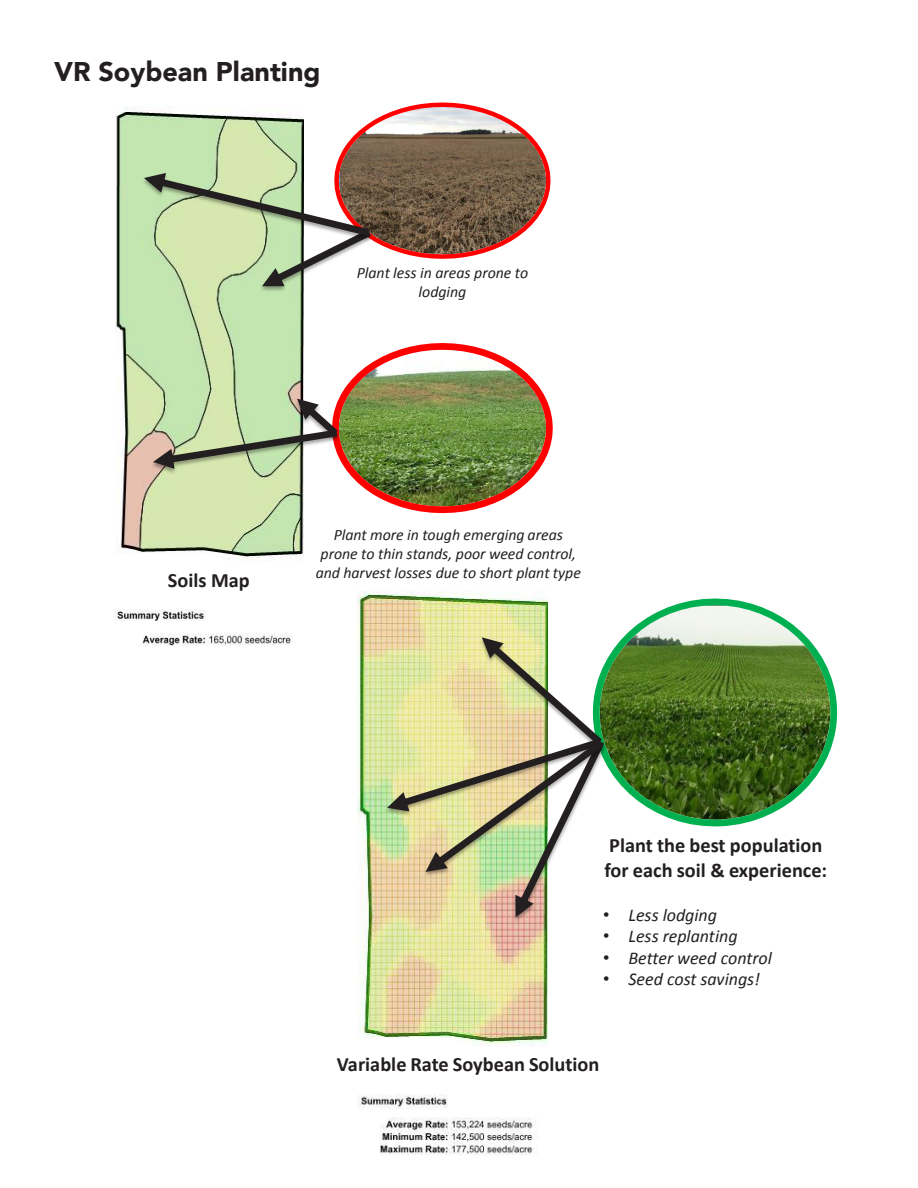
<style>
.page{position:relative;width:918px;height:1188px;background:#fff}
.page>*{position:absolute;margin:0;border:0;box-sizing:border-box;transform-origin:0 0}
.t1{font:900 27px "Avenir";color:#231f20}
.t2{font:700 20.4px/24.3px "Calibri";color:#231f20}
.t3{font:italic 18px "Calibri";color:#231f20}
.t4{font:italic 15.9px/18.9px "Calibri";color:#231f20;text-align:center}
.s1{font-family:"Arial";font-style:normal}
</style>
<div class="page">
<img style="left:115px;top:107px;width:189px;height:453px">
<img style="left:237px;top:286px;width:67px;height:28px">
<div style="left:119px;top:155px;width:25px;height:89px;background:#c3e6b0"></div>
<svg style="left:144px;top:102px;width:407px;height:184px"></svg>
<img style="left:128px;top:427px;width:25px;height:63px">
<img style="left:153px;top:339px;width:400px;height:178px">
<img style="left:115px;top:610px;width:177px;height:36px">
<img style="left:357px;top:592px;width:190px;height:453px">
<img style="left:357px;top:1094px;width:182px;height:61px">
<svg style="left:607px;top:598px;width:231px;height:229px"></svg>
<img style="left:456px;top:615px;width:151px;height:123px">
<img style="left:362px;top:737px;width:244px;height:99px">
<img style="left:490px;top:738px;width:119px;height:208px">
<img style="left:387px;top:637px;width:217px;height:280px">
<p class="t1" style="left:54px;top:48px;width:268px">VR Soybean Planting</p>
<p class="t4" style="left:357px;top:263px;width:173px">Plant less in areas prone to lodging</p>
<p class="t2" style="left:168px;top:568px;width:83px">Soils Map</p>
<p class="t4" style="left:316px;top:525px;width:267px">Plant more in tough emerging areas prone to thin stands, poor weed control, and harvest losses due to short plant type</p>
<p class="t2" style="left:604px;top:833px;width:224px">Plant the best population for each soil &amp; experience:</p>
<p class="t3" style="left:603px;top:902px;width:115px"><span class="s1">•</span> Less lodging</p>
<p class="t3" style="left:603px;top:924px;width:136px"><span class="s1">•</span> Less replanting</p>
<p class="t3" style="left:603px;top:945px;width:170px"><span class="s1">•</span> Better weed control</p>
<p class="t3" style="left:603px;top:967px;width:159px"><span class="s1">•</span> Seed cost savings!</p>
<p class="t2" style="left:337px;top:1052px;width:264px">Variable Rate Soybean Solution</p>
</div>
